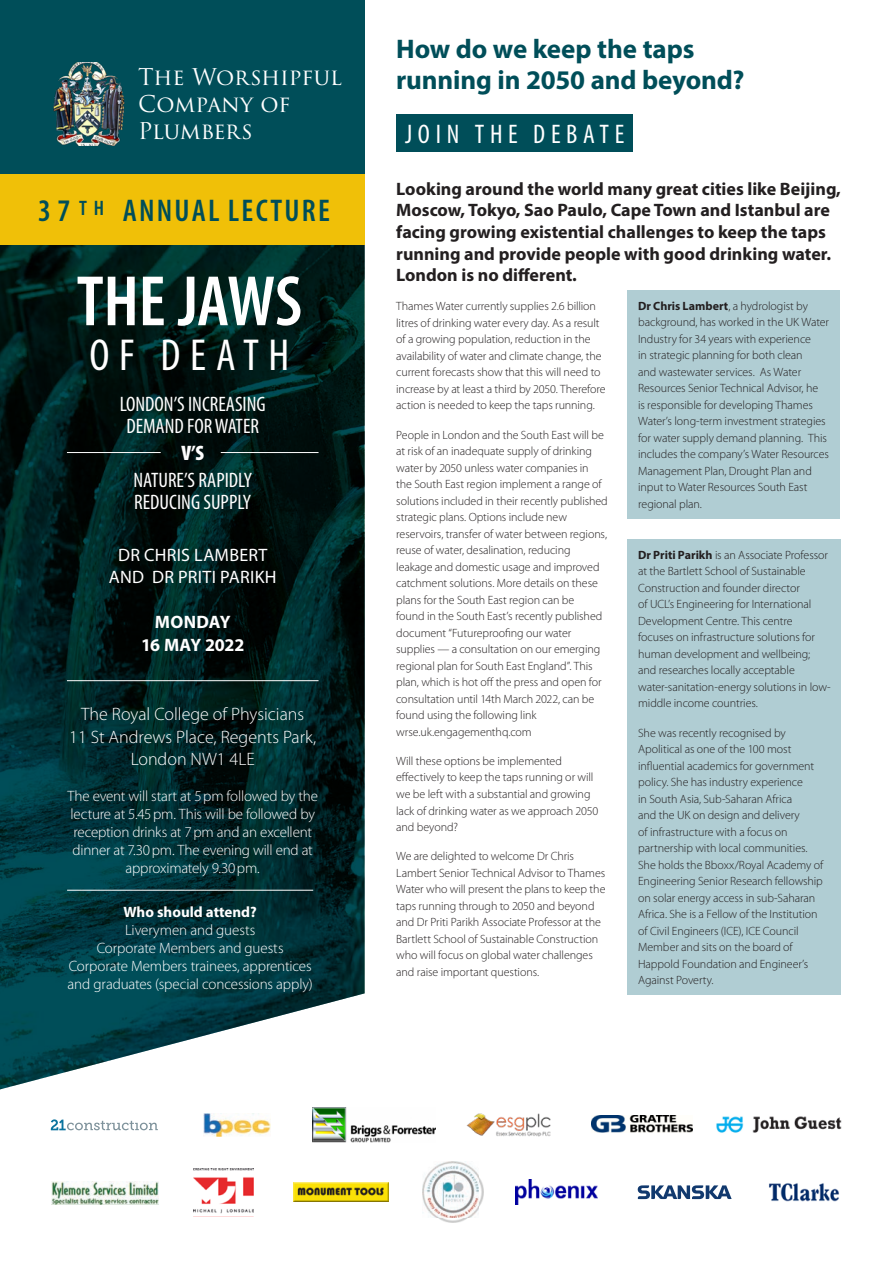
<style>
.page{position:relative;width:893px;height:1263px;background:#fff}
.page>*{position:absolute;margin:0;border:0;box-sizing:border-box;transform-origin:0 0}
.t1{font:600 condensed 72px "Myriad Pro";letter-spacing:-.005em;color:#fff}
.t2{font:condensed 45px "Myriad Pro";letter-spacing:.21em;color:#fff}
.t3{font:600 condensed 31.5px "Myriad Pro";letter-spacing:.07em;color:#004e59}
.t4{font:700 27px/31.5px "Myriad Pro";letter-spacing:-.005em;color:#004e59}
.t5{font:condensed 27px "Myriad Pro";letter-spacing:.21em;color:#fff}
.t6{font:22.5px/27px "Trajan Pro 3";color:#fff}
.t7{font:condensed 21px/22.5px "Myriad Pro";color:#fff;text-align:center}
.t8{font:900 condensed 21px "Myriad Pro";color:#fff}
.t9{font:600 condensed 21px "Myriad Pro";color:#004e59}
.t10{font:700 18px/21.6px "Myriad Pro";color:#231f20}
.t11{font:300 18px/22.5px "Myriad Pro";color:#fff;text-align:center}
.t12{font:18px/22.5px "Myriad Pro";letter-spacing:.015em;color:#fff;text-align:center}
.t13{font:700 18px/22.5px "Myriad Pro";letter-spacing:-.01em;color:#fff;text-align:center}
.t14{font:300 15px/18px "Myriad Pro";letter-spacing:-.01em;color:#fff;text-align:center}
.t15{font:700 15px "Myriad Pro";color:#fff}
.t16{font:300 12px/16.5px "Myriad Pro";letter-spacing:-.005em;color:#231f20}
.s1{font-weight:700}
</style>
<div class="page">
<img style="left:0;top:244px;width:365px;height:845px">
<div style="left:0;top:0;width:365px;height:239px;background:#004e59"></div>
<img style="left:53px;top:62px;width:72px;height:84px">
<img style="left:203px;top:1113px;width:68px;height:24px">
<hr style="left:67px;top:680px;width:252px;height:1px;background:#fff">
<svg style="left:638px;top:1185px;width:94px;height:14px"></svg>
<img style="left:467px;top:1113px;width:84px;height:23px">
<img style="left:516px;top:1180px;width:81px;height:24px">
<img style="left:592px;top:1115px;width:100px;height:17px">
<img style="left:193px;top:1168px;width:60px;height:46px">
<img style="left:423px;top:1162px;width:60px;height:60px">
<img style="left:769px;top:1183px;width:70px;height:19px">
<img style="left:716px;top:1116px;width:125px;height:17px">
<img style="left:313px;top:1107px;width:122px;height:35px">
<svg style="left:51px;top:1119px;width:107px;height:11px"></svg>
<img style="left:294px;top:1182px;width:95px;height:20px">
<img style="left:51px;top:1181px;width:108px;height:23px">
<div style="left:396px;top:114px;width:237px;height:38px;background:#004e59"></div>
<hr style="left:67px;top:452px;width:94px;height:1px;background:#fff">
<hr style="left:221px;top:452px;width:98px;height:1px;background:#fff">
<div style="left:628px;top:290px;width:212px;height:228px;background:#b0cdd3"></div>
<div style="left:628px;top:539px;width:213px;height:456px;background:#b0cdd3"></div>
<div style="left:0;top:174px;width:365px;height:70px;background:#f0c008"></div>
<hr style="left:67px;top:890px;width:246px;height:1px;background:#fff">
<p class="t6" style="left:138px;top:65px;width:205px">The Worshipful<br>Company of<br>Plumbers</p>
<p class="t3" style="left:38px;top:191px;width:34px">37</p>
<p class="t9" style="left:79px;top:195px;width:26px">T H</p>
<p class="t3" style="left:123px;top:191px;width:209px">ANNUAL LECTURE</p>
<p class="t1" style="left:77px;top:257px;width:227px">THE JAWS</p>
<p class="t2" style="left:90px;top:328px;width:201px">OF DEATH</p>
<p class="t7" style="left:120px;top:392px;width:148px">LONDON’S INCREASING<br>DEMAND FOR WATER</p>
<p class="t8" style="left:181px;top:439px;width:24px">V’S</p>
<p class="t7" style="left:133px;top:468px;width:120px;text-align:left">NATURE’S RAPIDLY<br>REDUCING SUPPLY</p>
<p class="t12" style="left:109px;top:543px;width:169px">DR CHRIS LAMBERT<br>AND DR PRITI PARIKH</p>
<p class="t13" style="left:141px;top:610px;width:105px">MONDAY<br>16 MAY 2022</p>
<p class="t11" style="left:81px;top:703px;width:225px">The Royal College of Physicians</p>
<p class="t11" style="left:69px;top:726px;width:248px">11 St Andrews Place, Regents Park,<br>London NW1 4LE</p>
<p class="t14" style="left:68px;top:787px;width:252px">The event will start at 5pm followed by the lecture at 5.45pm. This will be followed by reception drinks at 7pm and an excellent dinner at 7.30pm. The evening will end at approximately 9.30pm.</p>
<p class="t15" style="left:123px;top:902px;width:135px">Who should attend?</p>
<p class="t14" style="left:125px;top:921px;width:132px">Liverymen and guests</p>
<p class="t14" style="left:97px;top:939px;width:188px">Corporate Members and guests</p>
<p class="t14" style="left:68px;top:957px;width:246px;text-align:left">Corporate Members trainees, apprentices and graduates (special concessions apply)</p>
<p class="t4" style="left:396px;top:32px;width:350px">How do we keep the taps running in 2050 and beyond?</p>
<p class="t5" style="left:405px;top:118px;width:221px">JOIN THE DEBATE</p>
<p class="t10" style="left:396px;top:177px;width:446px">Looking around the world many great cities like Beijing, Moscow, Tokyo, Sao Paulo, Cape Town and Istanbul are facing growing existential challenges to keep the taps running and provide people with good drinking water.<br>London is no different.</p>
<p class="t16" style="left:396px;top:298px;width:211px">Thames Water currently supplies 2.6 billion litres of drinking water every day. As a result of a growing population, reduction in the availability of water and climate change, the current forecasts show that this will need to increase by at least a third by 2050. Therefore action is needed to keep the taps running.</p>
<p class="t16" style="left:396px;top:427px;width:213px">People in London and the South East will be at risk of an inadequate supply of drinking water by 2050 unless water companies in<br>the South East region implement a range of solutions included in their recently published strategic plans. Options include new reservoirs, transfer of water between regions, reuse of water, desalination, reducing leakage and domestic usage and improved catchment solutions. More details on these plans for the South East region can be<br>found in the South East’s recently published document “Futureproofing our water supplies — a consultation on our emerging regional plan for South East England”. This plan, which is hot off the press and open for consultation until 14th March 2022, can be found using the following link wrse.uk.engagementhq.com</p>
<p class="t16" style="left:396px;top:753px;width:204px">Will these options be implemented effectively to keep the taps running or will we be left with a substantial and growing lack of drinking water as we approach 2050 and beyond?</p>
<p class="t16" style="left:396px;top:848px;width:211px">We are delighted to welcome Dr Chris Lambert Senior Technical Advisor to Thames Water who will present the plans to keep the taps running through to 2050 and beyond and Dr Priti Parikh Associate Professor at the Bartlett School of Sustainable Construction who will focus on global water challenges and raise important questions.</p>
<p class="t16" style="left:638px;top:298px;width:192px"><span class="s1">Dr Chris Lambert</span>, a hydrologist by background, has worked in the UK Water Industry for 34 years with experience<br>in strategic planning for both clean<br>and wastewater services. As Water Resources Senior Technical Advisor, he<br>is responsible for developing Thames Water’s long-term investment strategies for water supply demand planning. This includes the company’s Water Resources Management Plan, Drought Plan and input to Water Resources South East regional plan.</p>
<p class="t16" style="left:638px;top:547px;width:194px"><span class="s1">Dr Priti Parikh</span> is an Associate Professor at the Bartlett School of Sustainable Construction and founder director<br>of UCL’s Engineering for International Development Centre. This centre focuses on infrastructure solutions for human development and wellbeing; and researches locally acceptable water-sanitation-energy solutions in low&shy;middle income countries.</p>
<p class="t16" style="left:638px;top:724px;width:187px">She was recently recognised by Apolitical as one of the 100 most influential academics for government policy. She has industry experience<br>in South Asia, Sub-Saharan Africa<br>and the UK on design and delivery<br>of infrastructure with a focus on partnership with local communities.<br>She holds the Bboxx/Royal Academy of Engineering Senior Research fellowship on solar energy access in sub-Saharan Africa. She is a Fellow of the Institution of Civil Engineers (ICE), ICE Council Member and sits on the board of Happold Foundation and Engineer’s Against Poverty.</p>
</div>
